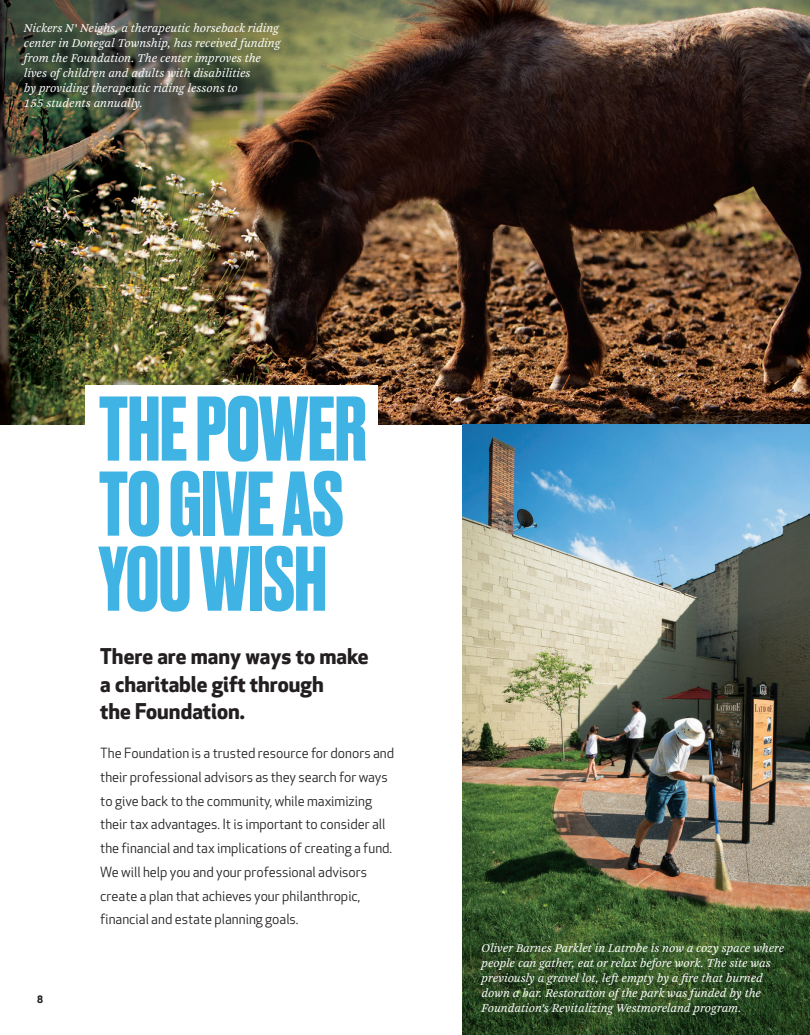
<style>
.page{position:relative;width:810px;height:1035px;background:#fff}
.page>*{position:absolute;margin:0;border:0;box-sizing:border-box;transform-origin:0 0}
.t1{font:700 86.25px/75px "Druk";color:#3fb4e4}
.t2{font:700 21.25px/27.5px "Apex New";color:#231f20}
.t3{font:13.75px/23.8px "Apex New";color:#231f20}
.t4{font:italic 12.5px/15px "Arnhem Pro Blond";color:#fff}
.t5{font:700 10px "Apex New";color:#231f20}
</style>
<div class="page">
<img style="left:0;top:0;width:810px;height:425px">
<div style="left:86px;top:385px;width:292px;height:228px;background:#fff"></div>
<img style="left:463px;top:425px;width:347px;height:610px">
<p class="t4" style="left:24px;top:21px;width:258px">Nickers N’ Neighs, a therapeutic horseback riding center in Donegal Township, has received funding from the Foundation. The center improves the lives of children and adults with disabilities<br>by providing therapeutic riding lessons to<br>155 students annually.</p>
<p class="t5" style="left:37px;top:993px;width:8px">8</p>
<h1 class="t1" style="left:99px;top:387px;width:269px">THE POWER<br>TO GIVE AS<br>YOU WISH</h1>
<h2 class="t2" style="left:100px;top:643px;width:270px">There are many ways to make a charitable gift through<br>the Foundation.</h2>
<p class="t3" style="left:100px;top:742px;width:295px">The Foundation is a trusted resource for donors and their professional advisors as they search for ways to give back to the community, while maximizing their tax advantages. It is important to consider all the financial and tax implications of creating a fund.<br>We will help you and your professional advisors create a plan that achieves your philanthropic, financial and estate planning goals.</p>
<p class="t4" style="left:482px;top:940px;width:304px">Oliver Barnes Parklet in Latrobe is now a cozy space where people can gather, eat or relax before work. The site was previously a gravel lot, left empty by a fire that burned down a bar. Restoration of the park was funded by the Foundation’s Revitalizing Westmoreland program.</p>
</div>
